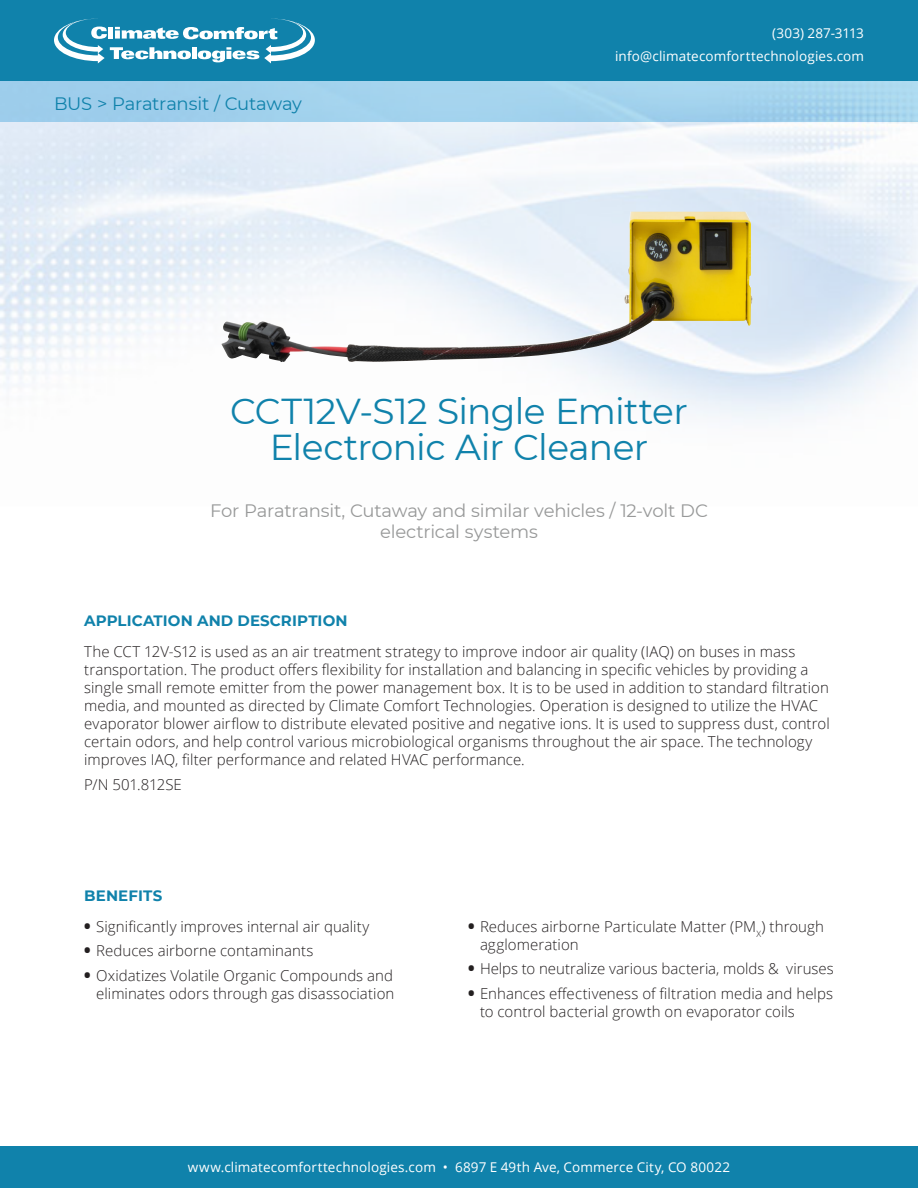
<style>
.page{position:relative;width:918px;height:1188px;background:#fff}
.page>*{position:absolute;margin:0;border:0;box-sizing:border-box;transform-origin:0 0}
.Product_header{font:36px/36px "Montserrat";letter-spacing:-.015em;color:#1082ab;text-align:center}
.Product_Sub_header{font:18px/21.6px "Montserrat";letter-spacing:-.015em;color:#989999;text-align:center}
.Product_Line{font:18px "Montserrat";letter-spacing:-.015em;color:#1082ab}
.Paragraph{font:300 15px/18px "Open Sans";letter-spacing:.005em;color:#231f20}
.Paragraph_Header{font:700 15px "Montserrat";letter-spacing:.005em;color:#1082ab}
.t1{font:13.5px/23px "Open Sans";letter-spacing:.01em;color:#fff;text-align:right}
.s1{font-weight:800;font-size:16.5px}
</style>
<div class="page">
<img style="left:0;top:0;width:918px;height:1147px">
<div style="left:0;top:1147px;width:918px;height:41px;background:#1082ab"></div>
<div style="left:0;top:81px;width:917px;height:41px;background:#a2d2ed"></div>
<div style="left:0;top:0;width:917px;height:81px;background:#1082ab"></div>
<svg style="left:54px;top:19px;width:261px;height:44px"></svg>
<img style="left:221px;top:212px;width:532px;height:150px">
<p class="Product_Line" style="left:54px;top:92px;width:250px">BUS &gt; Paratransit / Cutaway</p>
<p class="t1" style="left:615px;top:21px;width:250px">(303) 287-3113 info@climatecomforttechnologies.com</p>
<p class="Product_header" style="left:230px;top:392px;width:459px">CCT12V-S12 Single Emitter<br>Electronic Air Cleaner</p>
<p class="Product_Sub_header" style="left:210px;top:499px;width:499px">For Paratransit, Cutaway and similar vehicles / 12-volt DC electrical systems</p>
<p class="Paragraph_Header" style="left:84px;top:610px;width:265px">APPLICATION AND DESCRIPTION</p>
<p class="Paragraph" style="left:84px;top:642px;width:747px">The CCT 12V-S12 is used as an air treatment strategy to improve indoor air quality (IAQ) on buses in mass transportation. The product offers flexibility for installation and balancing in specific vehicles by providing a single small remote emitter from the power management box. It is to be used in addition to standard filtration media, and mounted as directed by Climate Comfort Technologies. Operation is designed to utilize the HVAC evaporator blower airflow to distribute elevated positive and negative ions. It is used to suppress dust, control certain odors, and help control various microbiological organisms throughout the air space. The technology improves IAQ, filter performance and related HVAC performance.</p>
<p class="Paragraph" style="left:84px;top:775px;width:99px">P/N 501.812SE</p>
<p class="Paragraph_Header" style="left:84px;top:885px;width:80px">BENEFITS</p>
<p class="Paragraph" style="left:84px;top:917px;width:287px"><span class="s1">•</span> Significantly improves internal air quality</p>
<p class="Paragraph" style="left:84px;top:942px;width:231px"><span class="s1">•</span> Reduces airborne contaminants</p>
<p class="Paragraph" style="left:84px;top:966px;width:312px;text-align:right"><span class="s1">•</span> Oxidatizes Volatile Organic Compounds and eliminates odors through gas disassociation</p>
<p class="Paragraph" style="left:480px;top:917px;width:346px;text-indent:-12px"><span class="s1">•</span> Reduces airborne Particulate Matter (PM<sub>X</sub>) through agglomeration</p>
<p class="Paragraph" style="left:468px;top:960px;width:367px"><span class="s1">•</span> Helps to neutralize various bacteria, molds &amp; viruses</p>
<p class="Paragraph" style="left:480px;top:984px;width:355px;text-indent:-12px"><span class="s1">•</span> Enhances effectiveness of filtration media and helps to control bacterial growth on evaporator coils</p>
<p class="t1" style="left:188px;top:1156px;width:544px">www.climatecomforttechnologies.com • 6897 E 49th Ave, Commerce City, CO 80022</p>
</div>
